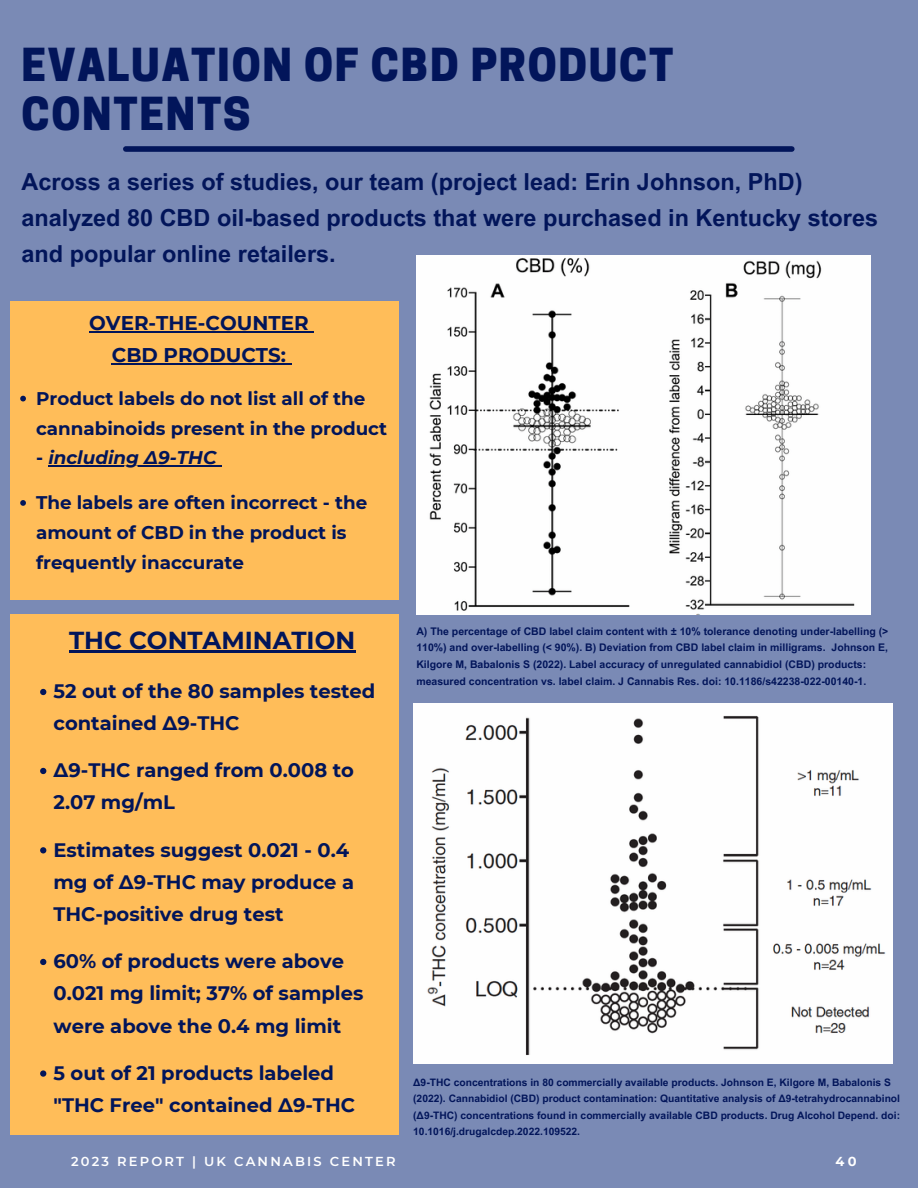
<style>
.page{position:relative;width:918px;height:1188px;background:#7a8ab5}
.page>*{position:absolute;margin:0;border:0;box-sizing:border-box;transform-origin:0 0}
.t1{font:800 42.75px "Cooper Hewitt";letter-spacing:.04em;color:#02155a}
.t2{font:700 24.45px "Montserrat";color:#02155a}
.t3{font:700 23.4px/36px "Arial MT Pro";color:#02155a}
.t4{font:700 19.8px "Montserrat";color:#02155a}
.t5{font:700 19.5px/32.2px "Montserrat";color:#02155a}
.t6{font:700 18.3px/29.8px "Montserrat";color:#02155a}
.t7{font:italic 700 18.3px "Montserrat";color:#02155a}
.t8{font:600 13.05px "Montserrat";letter-spacing:.17em;color:#fff}
.t9{font:700 13.05px "Montserrat";color:#fff}
.t10{font:700 10.5px/16.6px "Arial MT Pro";color:#02155a}
.t11{font:700 10.35px/16.4px "Arial MT Pro";color:#02155a}
.s1{font-style:normal}
</style>
<div class="page">
<div style="left:126px;top:146px;width:666px;height:6px;background:#02155a"></div>
<img style="left:416px;top:255px;width:455px;height:359px">
<img style="left:413px;top:704px;width:479px;height:360px">
<div style="left:10px;top:301px;width:389px;height:299px;background:#ffbd59"></div>
<div style="left:10px;top:614px;width:389px;height:521px;background:#ffbd59"></div>
<svg style="left:20px;top:396px;width:6px;height:5px"></svg>
<hr style="left:48px;top:466px;width:169px;height:1px;background:#02155a">
<svg style="left:20px;top:500px;width:6px;height:6px"></svg>
<hr style="left:89px;top:331px;width:220px;height:2px;background:#02155a">
<hr style="left:112px;top:363px;width:174px;height:2px;background:#02155a">
<svg style="left:286px;top:363px;width:6px;height:2px"></svg>
<svg style="left:40px;top:689px;width:6px;height:6px"></svg>
<svg style="left:40px;top:768px;width:6px;height:6px"></svg>
<svg style="left:40px;top:847px;width:6px;height:6px"></svg>
<svg style="left:40px;top:959px;width:6px;height:6px"></svg>
<svg style="left:40px;top:1070px;width:6px;height:7px"></svg>
<hr style="left:69px;top:650px;width:286px;height:2px;background:#02155a">
<p class="t1" style="left:21px;top:48px;width:654px">EVALUATION OF CBD PRODUCT</p>
<p class="t1" style="left:21px;top:98px;width:231px">CONTENTS</p>
<p class="t3" style="left:21px;top:167px;width:858px">Across a series of studies, our team (project lead: Erin Johnson, PhD) analyzed 80 CBD oil-based products that were purchased in Kentucky stores and popular online retailers.</p>
<p class="t4" style="left:89px;top:310px;width:221px">OVER-THE-COUNTER</p>
<p class="t4" style="left:112px;top:343px;width:176px">CBD PRODUCTS:</p>
<p class="t6" style="left:36px;top:383px;width:353px">Product labels do not list all of the cannabinoids present in the product</p>
<p class="t7" style="left:36px;top:447px;width:182px"><span class="s1">-</span> including Δ9-THC</p>
<p class="t6" style="left:36px;top:487px;width:333px">The labels are often incorrect - the amount of CBD in the product is frequently inaccurate</p>
<p class="t2" style="left:69px;top:625px;width:288px">THC CONTAMINATION</p>
<p class="t5" style="left:54px;top:675px;width:323px">52 out of the 80 samples tested contained Δ9-THC</p>
<p class="t5" style="left:54px;top:754px;width:302px">Δ9-THC ranged from 0.008 to<br>2.07 mg/mL</p>
<p class="t5" style="left:54px;top:833px;width:302px">Estimates suggest 0.021 - 0.4 mg of Δ9-THC may produce a<br>THC-positive drug test</p>
<p class="t5" style="left:54px;top:945px;width:311px">60% of products were above<br>0.021 mg limit; 37% of samples were above the 0.4 mg limit</p>
<p class="t5" style="left:54px;top:1057px;width:303px">5 out of 21 products labeled "THC Free" contained Δ9-THC</p>
<p class="t10" style="left:416px;top:624px;width:474px">A) The percentage of CBD label claim content with ± 10% tolerance denoting under-labelling (&gt; 110%) and over-labelling (&lt; 90%). B) Deviation from CBD label claim in milligrams. Johnson E, Kilgore M, Babalonis S (2022). Label accuracy of unregulated cannabidiol (CBD) products: measured concentration vs. label claim. J Cannabis Res. doi: 10.1186/s42238-022-00140-1.</p>
<p class="t11" style="left:413px;top:1076px;width:488px">Δ9-THC concentrations in 80 commercially available products. Johnson E, Kilgore M, Babalonis S (2022). Cannabidiol (CBD) product contamination: Quantitative analysis of Δ9-tetrahydrocannabinol (Δ9-THC) concentrations found in commercially available CBD products. Drug Alcohol Depend. doi:<br>10.1016/j.drugalcdep.2022.109522.</p>
<p class="t8" style="left:71px;top:1154px;width:326px">2023 REPORT | UK CANNABIS CENTER</p>
<p class="t9" style="left:836px;top:1154px;width:22px">40</p>
</div>
